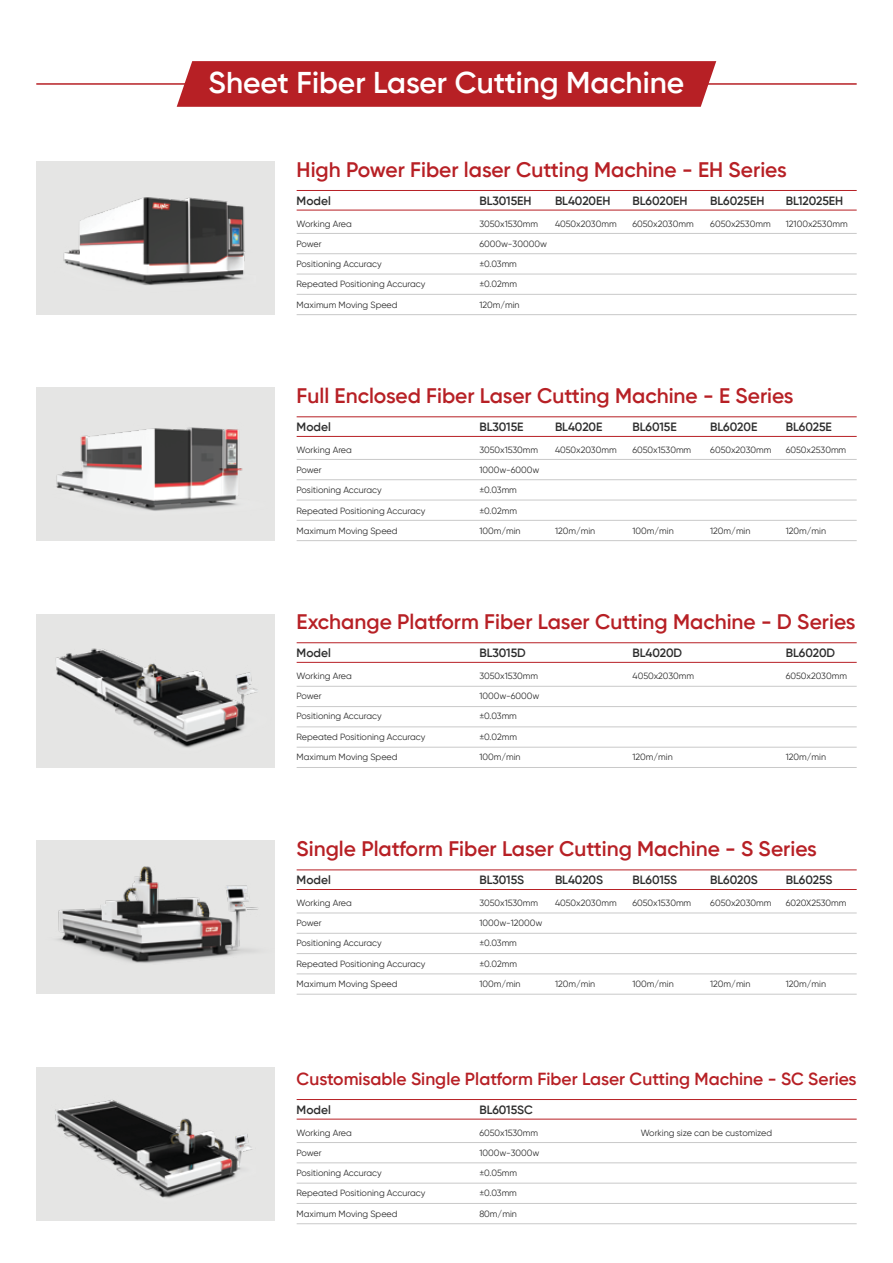
<style>
.page{position:relative;width:893px;height:1263px;background:#fff}
.page>*{position:absolute;margin:0;border:0;box-sizing:border-box;transform-origin:0 0}
.t1{font:600 30px "Gilroy";color:#fff}
.t2{font:600 21px "Gilroy";color:#b72025}
.t3{font:600 17.55px "Gilroy";color:#b72025}
.t4{font:600 12px "Gilroy";color:#2d2d2d}
.t5{font:9px "Gilroy";color:#2d2d2d}
</style>
<div class="page">
<svg style="left:177px;top:61px;width:539px;height:46px;background:#b9272c"></svg>
<hr style="left:707px;top:83px;width:150px;height:2px;background:#b72025">
<hr style="left:36px;top:83px;width:150px;height:2px;background:#b72025">
<img style="left:36px;top:387px;width:239px;height:153px">
<hr style="left:297px;top:436px;width:560px;height:1px;background:#b72025">
<hr style="left:297px;top:416px;width:560px;height:1px;background:#b72025">
<div style="left:36px;top:161px;width:238px;height:154px;background:#e5e5e4"></div>
<img style="left:63px;top:197px;width:182px;height:88px">
<hr style="left:297px;top:210px;width:560px;height:1px;background:#b72025">
<hr style="left:297px;top:190px;width:560px;height:1px;background:#b72025">
<hr style="left:297px;top:662px;width:560px;height:1px;background:#b72025">
<hr style="left:297px;top:642px;width:560px;height:1px;background:#b72025">
<img style="left:36px;top:614px;width:239px;height:153px">
<div style="left:36px;top:1067px;width:238px;height:153px;background:#e5e5e4"></div>
<hr style="left:297px;top:1119px;width:560px;height:1px;background:#b72025">
<hr style="left:297px;top:1099px;width:560px;height:1px;background:#b72025">
<img style="left:55px;top:1100px;width:197px;height:98px">
<hr style="left:297px;top:889px;width:560px;height:1px;background:#b72025">
<hr style="left:297px;top:869px;width:560px;height:1px;background:#b72025">
<img style="left:36px;top:840px;width:239px;height:154px">
<hr style="left:297px;top:233px;width:560px;height:1px;background:#c9c9c9">
<hr style="left:297px;top:253px;width:560px;height:1px;background:#c9c9c9">
<hr style="left:297px;top:274px;width:560px;height:1px;background:#c9c9c9">
<hr style="left:297px;top:294px;width:560px;height:1px;background:#c9c9c9">
<hr style="left:297px;top:314px;width:560px;height:1px;background:#c9c9c9">
<hr style="left:297px;top:459px;width:560px;height:1px;background:#c9c9c9">
<hr style="left:297px;top:479px;width:560px;height:1px;background:#c9c9c9">
<hr style="left:297px;top:500px;width:560px;height:1px;background:#c9c9c9">
<hr style="left:297px;top:520px;width:560px;height:1px;background:#c9c9c9">
<hr style="left:297px;top:540px;width:560px;height:1px;background:#c9c9c9">
<hr style="left:297px;top:686px;width:560px;height:1px;background:#c9c9c9">
<hr style="left:297px;top:706px;width:560px;height:1px;background:#c9c9c9">
<hr style="left:297px;top:727px;width:560px;height:1px;background:#c9c9c9">
<hr style="left:297px;top:747px;width:560px;height:1px;background:#c9c9c9">
<hr style="left:297px;top:767px;width:560px;height:1px;background:#c9c9c9">
<hr style="left:297px;top:913px;width:560px;height:1px;background:#c9c9c9">
<hr style="left:297px;top:933px;width:560px;height:1px;background:#c9c9c9">
<hr style="left:297px;top:953px;width:560px;height:1px;background:#c9c9c9">
<hr style="left:297px;top:974px;width:560px;height:1px;background:#c9c9c9">
<hr style="left:297px;top:994px;width:560px;height:1px;background:#c9c9c9">
<hr style="left:297px;top:1142px;width:560px;height:1px;background:#c9c9c9">
<hr style="left:297px;top:1162px;width:560px;height:1px;background:#c9c9c9">
<hr style="left:297px;top:1183px;width:560px;height:1px;background:#c9c9c9">
<hr style="left:297px;top:1203px;width:560px;height:1px;background:#c9c9c9">
<hr style="left:297px;top:1223px;width:560px;height:1px;background:#c9c9c9">
<h1 class="t1" style="left:209px;top:64px;width:477px">Sheet Fiber Laser Cutting Machine</h1>
<h2 class="t2" style="left:297px;top:156px;width:492px">High Power Fiber laser Cutting Machine - EH Series</h2>
<h3 class="t4" style="left:297px;top:193px;width:36px">Model</h3>
<p class="t5" style="left:297px;top:218px;width:57px">Working Area</p>
<p class="t5" style="left:479px;top:218px;width:60px">3050x1530mm</p>
<p class="t5" style="left:479px;top:238px;width:69px">6000w-30000w</p>
<p class="t5" style="left:479px;top:258px;width:39px">±0.03mm</p>
<p class="t5" style="left:479px;top:279px;width:39px">±0.02mm</p>
<p class="t5" style="left:479px;top:299px;width:42px">120m/min</p>
<h3 class="t4" style="left:479px;top:193px;width:54px">BL3015EH</h3>
<h3 class="t4" style="left:555px;top:193px;width:57px">BL4020EH</h3>
<h3 class="t4" style="left:632px;top:193px;width:57px">BL6020EH</h3>
<h3 class="t4" style="left:710px;top:193px;width:56px">BL6025EH</h3>
<h3 class="t4" style="left:786px;top:193px;width:59px">BL12025EH</h3>
<p class="t5" style="left:555px;top:218px;width:63px">4050x2030mm</p>
<p class="t5" style="left:632px;top:218px;width:63px">6050x2030mm</p>
<p class="t5" style="left:710px;top:218px;width:62px">6050x2530mm</p>
<p class="t5" style="left:786px;top:218px;width:63px">12100x2530mm</p>
<p class="t5" style="left:297px;top:238px;width:27px">Power</p>
<p class="t5" style="left:297px;top:258px;width:87px">Positioning Accuracy</p>
<p class="t5" style="left:297px;top:279px;width:130px">Repeated Positioning Accuracy</p>
<p class="t5" style="left:297px;top:299px;width:102px">Maximum Moving Speed</p>
<h2 class="t2" style="left:297px;top:383px;width:498px">Full Enclosed Fiber Laser Cutting Machine - E Series</h2>
<h3 class="t4" style="left:297px;top:419px;width:36px">Model</h3>
<p class="t5" style="left:297px;top:444px;width:57px">Working Area</p>
<p class="t5" style="left:479px;top:444px;width:60px">3050x1530mm</p>
<p class="t5" style="left:479px;top:464px;width:62px">1000w-6000w</p>
<p class="t5" style="left:479px;top:485px;width:39px">±0.03mm</p>
<p class="t5" style="left:479px;top:505px;width:39px">±0.02mm</p>
<p class="t5" style="left:479px;top:525px;width:43px">100m/min</p>
<p class="t5" style="left:555px;top:525px;width:42px">120m/min</p>
<p class="t5" style="left:632px;top:525px;width:43px">100m/min</p>
<p class="t5" style="left:710px;top:525px;width:42px">120m/min</p>
<p class="t5" style="left:786px;top:525px;width:42px">120m/min</p>
<h3 class="t4" style="left:479px;top:419px;width:46px">BL3015E</h3>
<h3 class="t4" style="left:555px;top:419px;width:49px">BL4020E</h3>
<h3 class="t4" style="left:632px;top:419px;width:46px">BL6015E</h3>
<h3 class="t4" style="left:710px;top:419px;width:49px">BL6020E</h3>
<h3 class="t4" style="left:786px;top:419px;width:48px">BL6025E</h3>
<p class="t5" style="left:555px;top:444px;width:63px">4050x2030mm</p>
<p class="t5" style="left:632px;top:444px;width:60px">6050x1530mm</p>
<p class="t5" style="left:710px;top:444px;width:63px">6050x2030mm</p>
<p class="t5" style="left:786px;top:444px;width:62px">6050x2530mm</p>
<p class="t5" style="left:297px;top:464px;width:27px">Power</p>
<p class="t5" style="left:297px;top:485px;width:87px">Positioning Accuracy</p>
<p class="t5" style="left:297px;top:505px;width:130px">Repeated Positioning Accuracy</p>
<p class="t5" style="left:297px;top:525px;width:102px">Maximum Moving Speed</p>
<h2 class="t2" style="left:297px;top:608px;width:560px">Exchange Platform Fiber Laser Cutting Machine - D Series</h2>
<h3 class="t4" style="left:297px;top:645px;width:36px">Model</h3>
<p class="t5" style="left:297px;top:670px;width:57px">Working Area</p>
<p class="t5" style="left:479px;top:670px;width:60px">3050x1530mm</p>
<p class="t5" style="left:479px;top:690px;width:62px">1000w-6000w</p>
<p class="t5" style="left:479px;top:711px;width:39px">±0.03mm</p>
<p class="t5" style="left:479px;top:731px;width:39px">±0.02mm</p>
<p class="t5" style="left:479px;top:751px;width:43px">100m/min</p>
<p class="t5" style="left:632px;top:751px;width:42px">120m/min</p>
<p class="t5" style="left:786px;top:751px;width:42px">120m/min</p>
<h3 class="t4" style="left:479px;top:645px;width:48px">BL3015D</h3>
<h3 class="t4" style="left:632px;top:645px;width:51px">BL4020D</h3>
<h3 class="t4" style="left:786px;top:645px;width:51px">BL6020D</h3>
<p class="t5" style="left:632px;top:670px;width:63px">4050x2030mm</p>
<p class="t5" style="left:786px;top:670px;width:63px">6050x2030mm</p>
<p class="t5" style="left:297px;top:690px;width:27px">Power</p>
<p class="t5" style="left:297px;top:711px;width:87px">Positioning Accuracy</p>
<p class="t5" style="left:297px;top:731px;width:130px">Repeated Positioning Accuracy</p>
<p class="t5" style="left:297px;top:751px;width:102px">Maximum Moving Speed</p>
<h2 class="t2" style="left:297px;top:836px;width:522px">Single Platform Fiber Laser Cutting Machine - S Series</h2>
<h3 class="t4" style="left:297px;top:872px;width:36px">Model</h3>
<p class="t5" style="left:297px;top:897px;width:57px">Working Area</p>
<p class="t5" style="left:479px;top:897px;width:60px">3050x1530mm</p>
<p class="t5" style="left:479px;top:917px;width:65px">1000w-12000w</p>
<p class="t5" style="left:479px;top:938px;width:39px">±0.03mm</p>
<p class="t5" style="left:479px;top:958px;width:39px">±0.02mm</p>
<p class="t5" style="left:479px;top:978px;width:43px">100m/min</p>
<p class="t5" style="left:555px;top:978px;width:42px">120m/min</p>
<p class="t5" style="left:632px;top:978px;width:43px">100m/min</p>
<p class="t5" style="left:710px;top:978px;width:42px">120m/min</p>
<p class="t5" style="left:786px;top:978px;width:42px">120m/min</p>
<h3 class="t4" style="left:479px;top:872px;width:46px">BL3015S</h3>
<h3 class="t4" style="left:555px;top:872px;width:50px">BL4020S</h3>
<h3 class="t4" style="left:632px;top:872px;width:46px">BL6015S</h3>
<h3 class="t4" style="left:710px;top:872px;width:49px">BL6020S</h3>
<h3 class="t4" style="left:786px;top:872px;width:48px">BL6025S</h3>
<p class="t5" style="left:555px;top:897px;width:63px">4050x2030mm</p>
<p class="t5" style="left:632px;top:897px;width:60px">6050x1530mm</p>
<p class="t5" style="left:710px;top:897px;width:63px">6050x2030mm</p>
<p class="t5" style="left:786px;top:897px;width:62px">6020X2530mm</p>
<p class="t5" style="left:297px;top:917px;width:27px">Power</p>
<p class="t5" style="left:297px;top:938px;width:87px">Positioning Accuracy</p>
<p class="t5" style="left:297px;top:958px;width:130px">Repeated Positioning Accuracy</p>
<p class="t5" style="left:297px;top:978px;width:102px">Maximum Moving Speed</p>
<h3 class="t3" style="left:297px;top:1068px;width:561px">Customisable Single Platform Fiber Laser Cutting Machine - SC Series</h3>
<h3 class="t4" style="left:297px;top:1102px;width:36px">Model</h3>
<p class="t5" style="left:297px;top:1127px;width:57px">Working Area</p>
<p class="t5" style="left:479px;top:1127px;width:60px">6050x1530mm</p>
<p class="t5" style="left:641px;top:1127px;width:133px">Working size can be customized</p>
<p class="t5" style="left:479px;top:1147px;width:62px">1000w-3000w</p>
<p class="t5" style="left:479px;top:1167px;width:39px">±0.05mm</p>
<p class="t5" style="left:479px;top:1188px;width:39px">±0.03mm</p>
<p class="t5" style="left:479px;top:1208px;width:39px">80m/min</p>
<h3 class="t4" style="left:479px;top:1102px;width:55px">BL6015SC</h3>
<p class="t5" style="left:297px;top:1147px;width:27px">Power</p>
<p class="t5" style="left:297px;top:1167px;width:87px">Positioning Accuracy</p>
<p class="t5" style="left:297px;top:1188px;width:130px">Repeated Positioning Accuracy</p>
<p class="t5" style="left:297px;top:1208px;width:102px">Maximum Moving Speed</p>
</div>
